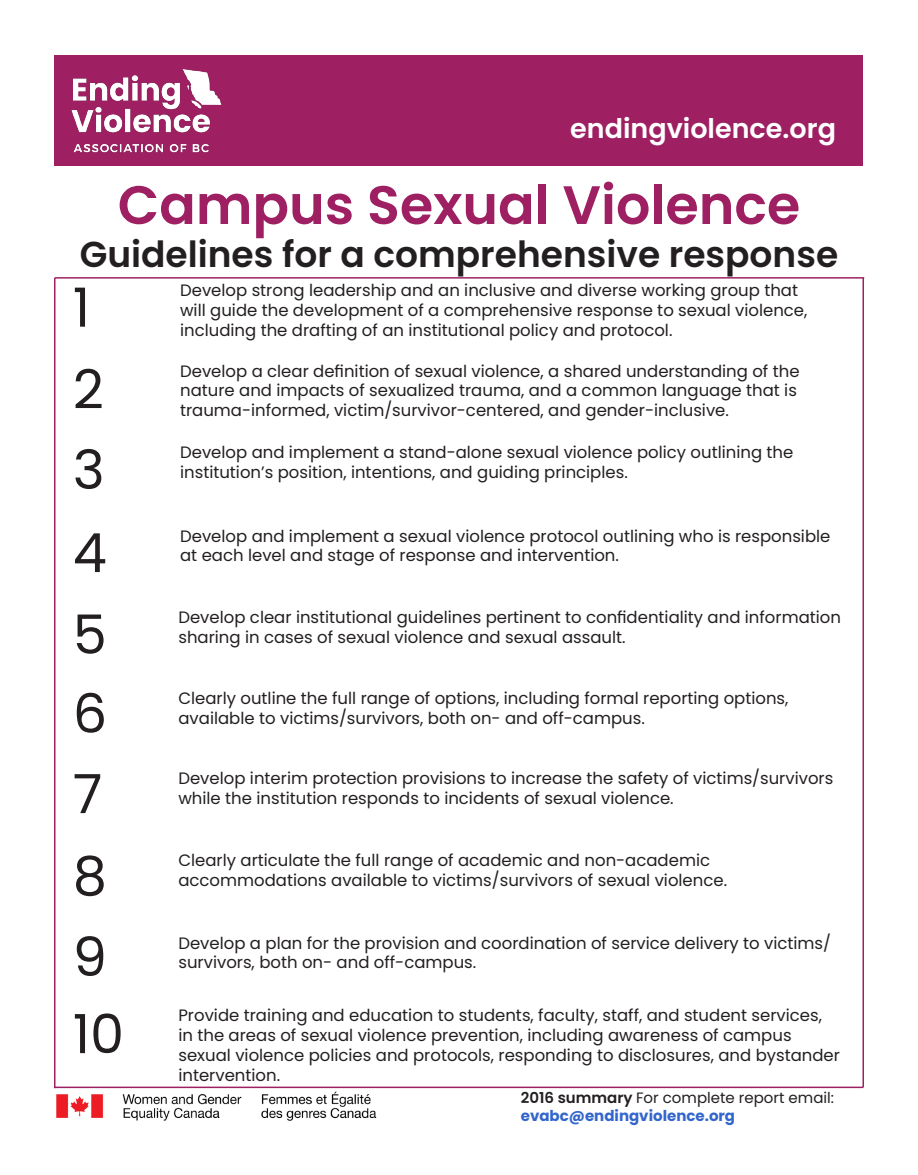
<style>
.page{position:relative;width:918px;height:1175px;background:#fff}
.page>*{position:absolute;margin:0;border:0;box-sizing:border-box;transform-origin:0 0}
.t1{font:600 54px "Poppins";color:#9e2063}
.t2{font:54px "Poppins";color:#231f20}
.t3{font:600 36px "Poppins";color:#231f20}
.t4{font:600 27px "Poppins";color:#fff}
.t5{font:16.5px/19.8px "Poppins";color:#231f20}
.t6{font:700 15px/18px "Poppins";color:#36c}
.s1{font-weight:600;color:#231f20}
.s2{font-weight:400;color:#231f20}
</style>
<div class="page">
<div style="left:55px;top:55px;width:808px;height:110px;background:#9e2063"></div>
<img style="left:71px;top:69px;width:151px;height:84px">
<img style="left:56px;top:1091px;width:321px;height:30px">
<hr style="left:55px;top:277px;width:809px;height:1px;background:#9e2063">
<hr style="left:54px;top:278px;width:2px;height:810px;background:#9e2063">
<hr style="left:862px;top:278px;width:2px;height:809px;background:#9e2063">
<hr style="left:54px;top:1086px;width:809px;height:2px;background:#9e2063">
<p class="t4" style="left:570px;top:113px;width:267px">endingviolence.org</p>
<p class="t1" style="left:118px;top:174px;width:684px">Campus Sexual Violence</p>
<p class="t3" style="left:80px;top:234px;width:760px">Guidelines for a comprehensive response</p>
<p class="t2" style="left:73px;top:276px;width:19px">1</p>
<p class="t5" style="left:180px;top:281px;width:629px">Develop strong leadership and an inclusive and diverse working group that will guide the development of a comprehensive response to sexual violence, including the drafting of an institutional policy and protocol.</p>
<p class="t2" style="left:73px;top:358px;width:33px">2</p>
<p class="t5" style="left:180px;top:361px;width:621px">Develop a clear definition of sexual violence, a shared understanding of the nature and impacts of sexualized trauma, and a common language that is trauma-informed, victim/survivor-centered, and gender-inclusive.</p>
<p class="t5" style="left:180px;top:443px;width:615px">Develop and implement a stand-alone sexual violence policy outlining the</p>
<p class="t5" style="left:180px;top:462px;width:449px">institution’s position, intentions, and guiding principles.</p>
<p class="t2" style="left:73px;top:438px;width:33px">3</p>
<p class="t2" style="left:73px;top:522px;width:35px">4</p>
<p class="t2" style="left:73px;top:603px;width:35px">5</p>
<p class="t2" style="left:73px;top:682px;width:36px">6</p>
<p class="t2" style="left:73px;top:763px;width:31px">7</p>
<p class="t2" style="left:73px;top:845px;width:36px">8</p>
<p class="t2" style="left:73px;top:925px;width:36px">9</p>
<p class="t2" style="left:73px;top:1002px;width:53px">10</p>
<p class="t5" style="left:180px;top:526px;width:652px">Develop and implement a sexual violence protocol outlining who is responsible at each level and stage of response and intervention.</p>
<p class="t5" style="left:178px;top:607px;width:664px">Develop clear institutional guidelines pertinent to confidentiality and information sharing in cases of sexual violence and sexual assault.</p>
<p class="t5" style="left:178px;top:688px;width:612px">Clearly outline the full range of options, including formal reporting options, available to victims/survivors, both on- and off-campus.</p>
<p class="t5" style="left:178px;top:768px;width:656px">Develop interim protection provisions to increase the safety of victims/survivors while the institution responds to incidents of sexual violence.</p>
<p class="t5" style="left:178px;top:850px;width:550px">Clearly articulate the full range of academic and non-academic accommodations available to victims/survivors of sexual violence.</p>
<p class="t5" style="left:178px;top:933px;width:654px">Develop a plan for the provision and coordination of service delivery to victims/</p>
<p class="t5" style="left:178px;top:952px;width:299px">survivors, both on- and off-campus.</p>
<p class="t5" style="left:178px;top:1005px;width:663px">Provide training and education to students, faculty, staff, and student services, in the areas of sexual violence prevention, including awareness of campus sexual violence policies and protocols, responding to disclosures, and bystander intervention.</p>
<p class="t6" style="left:521px;top:1088px;width:315px"><span class="s1">2016 summary</span> <span class="s2">For complete report email: </span>evabc@endingviolence.org</p>
</div>
